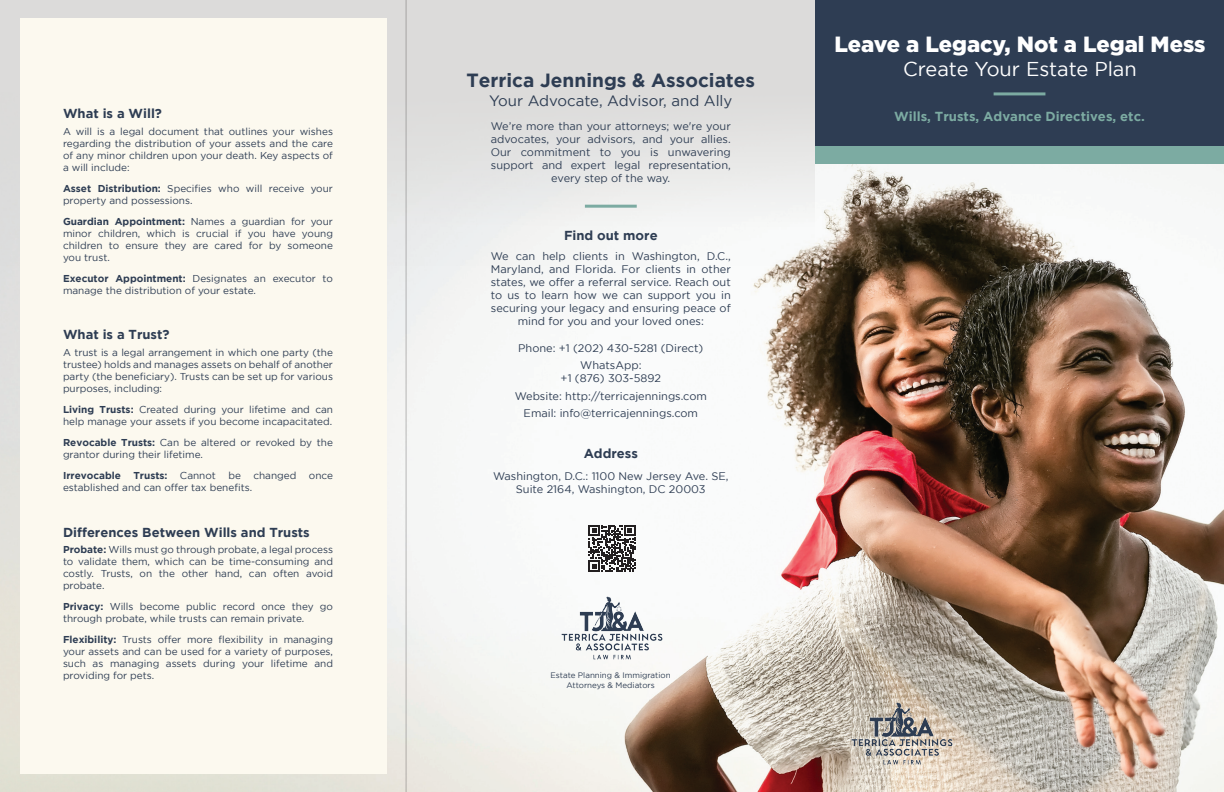
<style>
.page{position:relative;width:1224px;height:792px;background:#fff}
.page>*{position:absolute;margin:0;border:0;box-sizing:border-box;transform-origin:0 0}
.t1{font:900 22px "Gotham";color:#fff}
.t2{font:20px "Gotham";color:#fff}
.t3{font:700 19.1px "Gotham";color:#2e3d53}
.t4{font:15px "Gotham";color:#2e3d53}
.t5{font:700 13.1px "Gotham";color:#7caba2}
.t6{font:700 13px "Gotham";color:#2e3d53}
.t7{font:11px/13px "Gotham";color:#2e3d53;text-align:center}
.t8{font:10px/12px "Gotham";color:#2e3d53}
.t9{font:8px/9.6px "Gotham";color:#2e3d53;text-align:center}
.s1{font-weight:700}
</style>
<div class="page">
<div style="left:0;top:0;width:852px;height:73px;background:#dcdbda"></div>
<img style="left:0;top:164px;width:1224px;height:628px">
<div style="left:815px;top:0;width:409px;height:147px;background:#2e3d53"></div>
<div style="left:815px;top:146px;width:409px;height:18px;background:#7caba2"></div>
<img style="left:847px;top:699px;width:111px;height:75px">
<hr style="left:994px;top:92px;width:51px;height:3px;background:#7caba2">
<div style="left:0;top:57px;width:815px;height:209px;background:linear-gradient(to bottom,#d8d7d6,#f4f5f5)"></div>
<div style="left:20px;top:18px;width:367px;height:756px;background:#fcf9ef"></div>
<hr style="left:585px;top:205px;width:52px;height:3px;background:#7caba2">
<hr style="left:406px;top:0;width:1px;height:792px;background:#231f20">
<svg style="left:589px;top:525px;width:46px;height:47px"></svg>
<img style="left:556px;top:594px;width:112px;height:74px">
<h3 class="t6" style="left:63px;top:106px;width:101px">What is a Will?</h3>
<p class="t8" style="left:63px;top:125px;width:271px;text-align:justify">A will is a legal document that outlines your wishes regarding the distribution of your assets and the care of any minor children upon your death. Key aspects of a will include:</p>
<p class="t8" style="left:63px;top:182px;width:271px"><span class="s1">Asset Distribution:</span> Specifies who will receive your property and possessions.</p>
<p class="t8" style="left:63px;top:215px;width:272px;text-align:justify"><span class="s1">Guardian Appointment:</span> Names a guardian for your minor children, which is crucial if you have young children to ensure they are cared for by someone you trust.</p>
<p class="t8" style="left:63px;top:272px;width:272px"><span class="s1">Executor Appointment:</span> Designates an executor to manage the distribution of your estate.</p>
<h3 class="t6" style="left:63px;top:327px;width:108px">What is a Trust?</h3>
<p class="t8" style="left:63px;top:346px;width:272px;text-align:justify">A trust is a legal arrangement in which one party (the trustee) holds and manages assets on behalf of another party (the beneficiary). Trusts can be set up for various purposes, including:</p>
<p class="t8" style="left:63px;top:403px;width:272px"><span class="s1">Living Trusts:</span> Created during your lifetime and can help manage your assets if you become incapacitated.</p>
<p class="t8" style="left:63px;top:436px;width:271px"><span class="s1">Revocable Trusts:</span> Can be altered or revoked by the grantor during their lifetime.</p>
<p class="t8" style="left:63px;top:469px;width:272px"><span class="s1">Irrevocable Trusts:</span> Cannot be changed once established and can offer tax benefits.</p>
<h3 class="t6" style="left:63px;top:524px;width:248px">Differences Between Wills and Trusts</h3>
<p class="t8" style="left:63px;top:543px;width:272px;text-align:justify"><span class="s1">Probate:</span> Wills must go through probate, a legal process to validate them, which can be time-consuming and costly. Trusts, on the other hand, can often avoid probate.</p>
<p class="t8" style="left:63px;top:600px;width:272px"><span class="s1">Privacy:</span> Wills become public record once they go through probate, while trusts can remain private.</p>
<p class="t8" style="left:63px;top:633px;width:272px;text-align:justify"><span class="s1">Flexibility:</span> Trusts offer more flexibility in managing your assets and can be used for a variety of purposes, such as managing assets during your lifetime and providing for pets.</p>
<h3 class="t3" style="left:466px;top:70px;width:290px">Terrica Jennings &amp; Associates</h3>
<h3 class="t4" style="left:489px;top:92px;width:245px">Your Advocate, Advisor, and Ally</h3>
<p class="t7" style="left:491px;top:120px;width:241px">We’re more than your attorneys; we're your advocates, your advisors, and your allies.<br>Our commitment to you is unwavering support and expert legal representation, every step of the way.</p>
<h3 class="t6" style="left:564px;top:228px;width:95px">Find out more</h3>
<p class="t7" style="left:491px;top:250px;width:241px">We can help clients in Washington, D.C., Maryland, and Florida. For clients in other states, we offer a referral service. Reach out to us to learn how we can support you in securing your legacy and ensuring peace of mind for you and your loved ones:</p>
<p class="t7" style="left:518px;top:339px;width:187px;line-height:17.5px">Phone: +1 (202) 430-5281 (Direct)<br>WhatsApp:</p>
<p class="t7" style="left:515px;top:370px;width:194px;line-height:17.5px">+1 (876) 303‑5892<br>Website: http://terricajennings.com<br>Email: info@terricajennings.com</p>
<h3 class="t6" style="left:584px;top:445px;width:56px">Address</h3>
<p class="t7" style="left:493px;top:469px;width:237px">Washington, D.C.: 1100 New Jersey Ave. SE,<br>Suite 2164, Washington, DC 20003</p>
<p class="t9" style="left:551px;top:670px;width:122px">Estate Planning &amp; Immigration<br>Attorneys &amp; Mediators</p>
<h1 class="t1" style="left:835px;top:32px;width:372px">Leave a Legacy, Not a Legal Mess</h1>
<h2 class="t2" style="left:903px;top:58px;width:235px">Create Your Estate Plan</h2>
<h3 class="t5" style="left:894px;top:109px;width:252px">Wills, Trusts, Advance Directives, etc.</h3>
</div>
